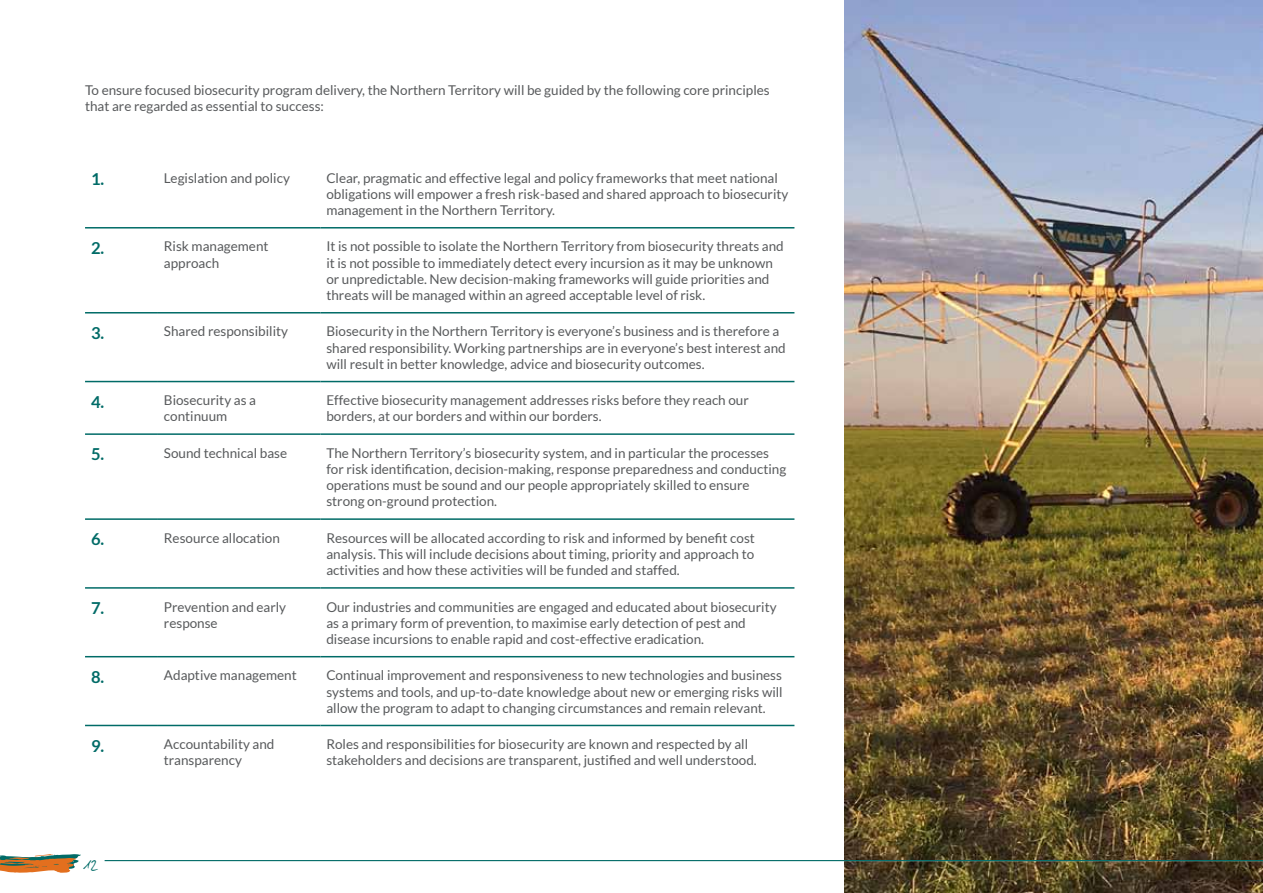
<style>
.page{position:relative;width:1263px;height:893px;background:#fff}
.page>*{position:absolute;margin:0;border:0;box-sizing:border-box;transform-origin:0 0}
.t1{font:27px "Darkwoman";color:#006b67}
.t2{font:700 16.5px "Lato";color:#006b67}
.t3{font:13.5px/16.2px "Lato";color:#585a5c}
</style>
<div class="page">
<hr style="left:85px;top:227px;width:73px;height:2px;background:#006b67">
<hr style="left:158px;top:227px;width:162px;height:2px;background:#006b67">
<hr style="left:320px;top:227px;width:474px;height:2px;background:#006b67">
<hr style="left:85px;top:312px;width:73px;height:1px;background:#006b67">
<hr style="left:158px;top:312px;width:162px;height:1px;background:#006b67">
<hr style="left:320px;top:312px;width:474px;height:1px;background:#006b67">
<hr style="left:85px;top:381px;width:73px;height:1px;background:#006b67">
<hr style="left:158px;top:381px;width:162px;height:1px;background:#006b67">
<hr style="left:320px;top:381px;width:474px;height:1px;background:#006b67">
<hr style="left:85px;top:433px;width:73px;height:2px;background:#006b67">
<hr style="left:158px;top:433px;width:162px;height:2px;background:#006b67">
<hr style="left:320px;top:433px;width:474px;height:2px;background:#006b67">
<hr style="left:85px;top:518px;width:73px;height:2px;background:#006b67">
<hr style="left:158px;top:518px;width:162px;height:2px;background:#006b67">
<hr style="left:320px;top:518px;width:474px;height:2px;background:#006b67">
<hr style="left:85px;top:587px;width:73px;height:2px;background:#006b67">
<hr style="left:158px;top:587px;width:162px;height:2px;background:#006b67">
<hr style="left:320px;top:587px;width:474px;height:2px;background:#006b67">
<hr style="left:85px;top:656px;width:73px;height:1px;background:#006b67">
<hr style="left:158px;top:656px;width:162px;height:1px;background:#006b67">
<hr style="left:320px;top:656px;width:474px;height:1px;background:#006b67">
<hr style="left:85px;top:725px;width:73px;height:1px;background:#006b67">
<hr style="left:158px;top:725px;width:162px;height:1px;background:#006b67">
<hr style="left:320px;top:725px;width:474px;height:1px;background:#006b67">
<img style="left:845px;top:0;width:418px;height:893px">
<hr style="left:105px;top:860px;width:1158px;height:1px;background:#006b67">
<svg style="left:0;top:854px;width:81px;height:19px"></svg>
<p class="t3" style="left:85px;top:82px;width:686px">To ensure focused biosecurity program delivery, the Northern Territory will be guided by the following core principles that are regarded as essential to success:</p>
<p class="t2" style="left:91px;top:170px;width:15px">1.</p>
<p class="t3" style="left:164px;top:170px;width:127px">Legislation and policy</p>
<p class="t3" style="left:326px;top:170px;width:464px">Clear, pragmatic and effective legal and policy frameworks that meet national obligations will empower a fresh risk-based and shared approach to biosecurity management in the Northern Territory.</p>
<p class="t2" style="left:91px;top:238px;width:15px">2.</p>
<p class="t3" style="left:164px;top:238px;width:106px">Risk management approach</p>
<p class="t3" style="left:326px;top:238px;width:459px">It is not possible to isolate the Northern Territory from biosecurity threats and it is not possible to immediately detect every incursion as it may be unknown or unpredictable. New decision-making frameworks will guide priorities and threats will be managed within an agreed acceptable level of risk.</p>
<p class="t2" style="left:91px;top:323px;width:15px">3.</p>
<p class="t3" style="left:164px;top:323px;width:126px">Shared responsibility</p>
<p class="t3" style="left:326px;top:323px;width:461px">Biosecurity in the Northern Territory is everyone’s business and is therefore a shared responsibility. Working partnerships are in everyone’s best interest and will result in better knowledge, advice and biosecurity outcomes.</p>
<p class="t2" style="left:91px;top:392px;width:15px">4.</p>
<p class="t3" style="left:164px;top:392px;width:94px">Biosecurity as a continuum</p>
<p class="t3" style="left:326px;top:392px;width:424px">Effective biosecurity management addresses risks before they reach our borders, at our borders and within our borders.</p>
<p class="t2" style="left:91px;top:445px;width:15px">5.</p>
<p class="t3" style="left:164px;top:445px;width:125px">Sound technical base</p>
<p class="t3" style="left:326px;top:445px;width:461px">The Northern Territory’s biosecurity system, and in particular the processes for risk identification, decision-making, response preparedness and conducting operations must be sound and our people appropriately skilled to ensure strong on-ground protection.</p>
<p class="t2" style="left:91px;top:530px;width:15px">6.</p>
<p class="t3" style="left:164px;top:530px;width:117px">Resource allocation</p>
<p class="t3" style="left:326px;top:530px;width:430px;text-align:justify">Resources will be allocated according to risk and informed by benefit cost analysis. This will include decisions about timing, priority and approach to activities and how these activities will be funded and staffed.</p>
<p class="t2" style="left:91px;top:598px;width:15px">7.</p>
<p class="t3" style="left:164px;top:598px;width:124px">Prevention and early response</p>
<p class="t3" style="left:326px;top:598px;width:452px">Our industries and communities are engaged and educated about biosecurity as a primary form of prevention, to maximise early detection of pest and disease incursions to enable rapid and cost-effective eradication.</p>
<p class="t2" style="left:91px;top:667px;width:15px">8.</p>
<p class="t3" style="left:164px;top:667px;width:134px">Adaptive management</p>
<p class="t3" style="left:326px;top:667px;width:458px;text-align:justify">Continual improvement and responsiveness to new technologies and business systems and tools, and up-to-date knowledge about new or emerging risks will allow the program to adapt to changing circumstances and remain relevant.</p>
<p class="t2" style="left:91px;top:736px;width:15px">9.</p>
<p class="t3" style="left:164px;top:736px;width:112px">Accountability and transparency</p>
<p class="t3" style="left:326px;top:736px;width:432px">Roles and responsibilities for biosecurity are known and respected by all stakeholders and decisions are transparent, justified and well understood.</p>
<h1 class="t1" style="left:83px;top:846px;width:16px">12</h1>
</div>
